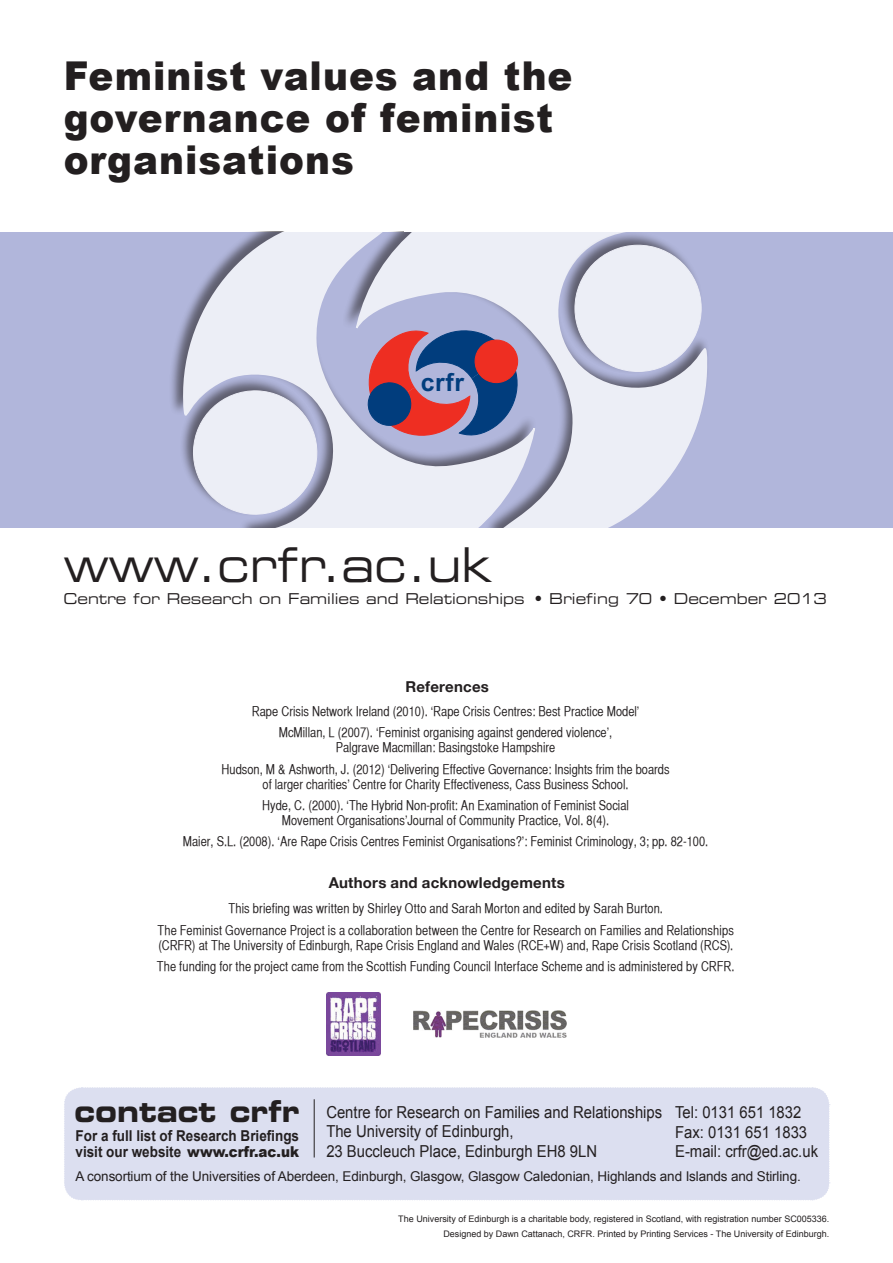
<style>
.page{position:relative;width:893px;height:1263px;background:#fff}
.page>*{position:absolute;margin:0;border:0;box-sizing:border-box;transform-origin:0 0}
.t1{font:48px "Eurostile LT Extended Two";color:#231f20;scale:.9 1}
.t2{font:900 39.75px/42px "Arial";letter-spacing:.025em;color:#231f20;scale:.94 1}
.t3{font:700 24.9px "Arial";color:#013d7d}
.t4{font:16.5px/19.5px "Arial";color:#231f20;scale:.9 1}
.t5{font:15px "Eurostile LT Extended Two";color:#231f20;scale:.92 1}
.t6{font:700 15px/16.4px "Arial";color:#231f20;scale:.9 1}
.t7{font:700 15px "Helvetica Neue";letter-spacing:.015em;color:#231f20}
.t8{font:13.5px/21.5px "Helvetica CY Plain";color:#231f20;text-align:center}
.t9{font:13.5px "Arial";letter-spacing:-.01em;color:#231f20}
.t10{font:9px/15px "Arial";color:#231f20;text-align:right}
.s1{font-family:"Eurostile LT Bold Extended Two";font-size:30px}
.s2{font-weight:900}
</style>
<div class="page">
<div style="left:0;top:232px;width:892px;height:296px;background:#b1b6db"></div>
<div style="left:64px;top:1087px;width:766px;height:114px;background:#dcdff0"></div>
<hr style="left:314px;top:1099px;width:1px;height:58px;background:#231f20">
<div style="left:169px;top:203px;width:368px;height:372px;background:#231f20;opacity:.76"></div>
<svg style="left:181px;top:231px;width:161px;height:297px"></svg>
<div style="left:179px;top:376px;width:140px;height:140px;background:#231f20;opacity:.76"></div>
<svg style="left:192px;top:390px;width:126px;height:125px;background:#d9dbe8"></svg>
<div style="left:342px;top:174px;width:367px;height:371px;background:#231f20;opacity:.76"></div>
<svg style="left:354px;top:231px;width:354px;height:297px"></svg>
<div style="left:561px;top:231px;width:143px;height:143px;background:#231f20;opacity:.76"></div>
<svg style="left:574px;top:244px;width:128px;height:129px;background:#dadce8"></svg>
<div style="left:3px;top:528px;width:890px;height:135px;background:#fff"></div>
<div style="left:4px;top:132px;width:885px;height:99px;background:#fff"></div>
<svg style="left:368px;top:328px;width:156px;height:108px"></svg>
<div style="left:475px;top:340px;width:43px;height:43px;background:#ee2e22;border-radius:50%"></div>
<div style="left:474px;top:339px;width:45px;height:44px;border:1px solid #ee2e22;border-radius:50%"></div>
<img style="left:414px;top:1010px;width:153px;height:27px">
<img style="left:326px;top:992px;width:54px;height:64px">
<h2 class="t2" style="left:64px;top:56px;width:543px">Feminist values and the governance of feminist organisations</h2>
<h3 class="t3" style="left:421px;top:368px;width:45px">crfr</h3>
<h1 class="t1" style="left:64px;top:531px;width:478px">www.crfr.ac.uk</h1>
<p class="t5" style="left:63px;top:589px;width:641px">Centre for Research on Families and Relationships ● Briefing 70</p>
<p class="t5" style="left:660px;top:589px;width:183px">● December 2013</p>
<p class="t7" style="left:405px;top:673px;width:85px">References</p>
<p class="t8" style="left:252px;top:700px;width:389px">Rape Crisis Network Ireland (2010). ‘Rape Crisis Centres: Best Practice Model’<br>McMillan, L (2007). ‘Feminist organising against gendered violence’,</p>
<p class="t8" style="left:222px;top:737px;width:449px">Palgrave Macmillan: Basingstoke Hampshire<br>Hudson, M &amp; Ashworth, J. (2012) ‘Delivering Effective Governance: Insights frim the boards</p>
<p class="t8" style="left:262px;top:773px;width:368px;text-align:left">of larger charities’ Centre for Charity Effectiveness, Cass Business School.<br>Hyde, C. (2000). ‘The Hybrid Non-profit: An Examination of Feminist Social</p>
<p class="t8" style="left:183px;top:809px;width:527px">Movement Organisations’Journal of Community Practice, Vol. 8(4).<br>Maier, S.L. (2008). ‘Are Rape Crisis Centres Feminist Organisations?’: Feminist Criminology, 3; pp. 82-100.</p>
<p class="t7" style="left:329px;top:869px;width:237px">Authors and acknowledgements</p>
<p class="t8" style="left:158px;top:898px;width:578px">This briefing was written by Shirley Otto and Sarah Morton and edited by Sarah Burton.<br>The Feminist Governance Project is a collaboration between the Centre for Research on Families and Relationships</p>
<p class="t8" style="left:157px;top:934px;width:579px;text-align:left">(CRFR) at The University of Edinburgh, Rape Crisis England and Wales (RCE+W) and, Rape Crisis Scotland (RCS).<br>The funding for the project came from the Scottish Funding Council Interface Scheme and is administered by CRFR.</p>
<p class="t4" style="left:326px;top:1102px;width:375px;text-indent:-252px"><span class="s1">contact crfr</span> Centre for Research on Families and Relationships<br>The University of Edinburgh,<br>23 Buccleuch Place, Edinburgh EH8 9LN</p>
<p class="t6" style="left:76px;top:1128px;width:250px">For a full list of Research Briefings visit our website <span class="s2">www.crfr.ac.uk</span></p>
<p class="t4" style="left:675px;top:1103px;width:160px">Tel: 0131 651 1832<br>Fax: 0131 651 1833<br>E-mail: crfr@ed.ac.uk</p>
<p class="t9" style="left:76px;top:1168px;width:727px">A consortium of the Universities of Aberdeen, Edinburgh, Glasgow, Glasgow Caledonian, Highlands and Islands and Stirling.</p>
<p class="t10" style="left:398px;top:1211px;width:433px">The University of Edinburgh is a charitable body, registered in Scotland, with registration number SC005336.<br>Designed by Dawn Cattanach, CRFR. Printed by Printing Services - The University of Edinburgh.</p>
</div>
